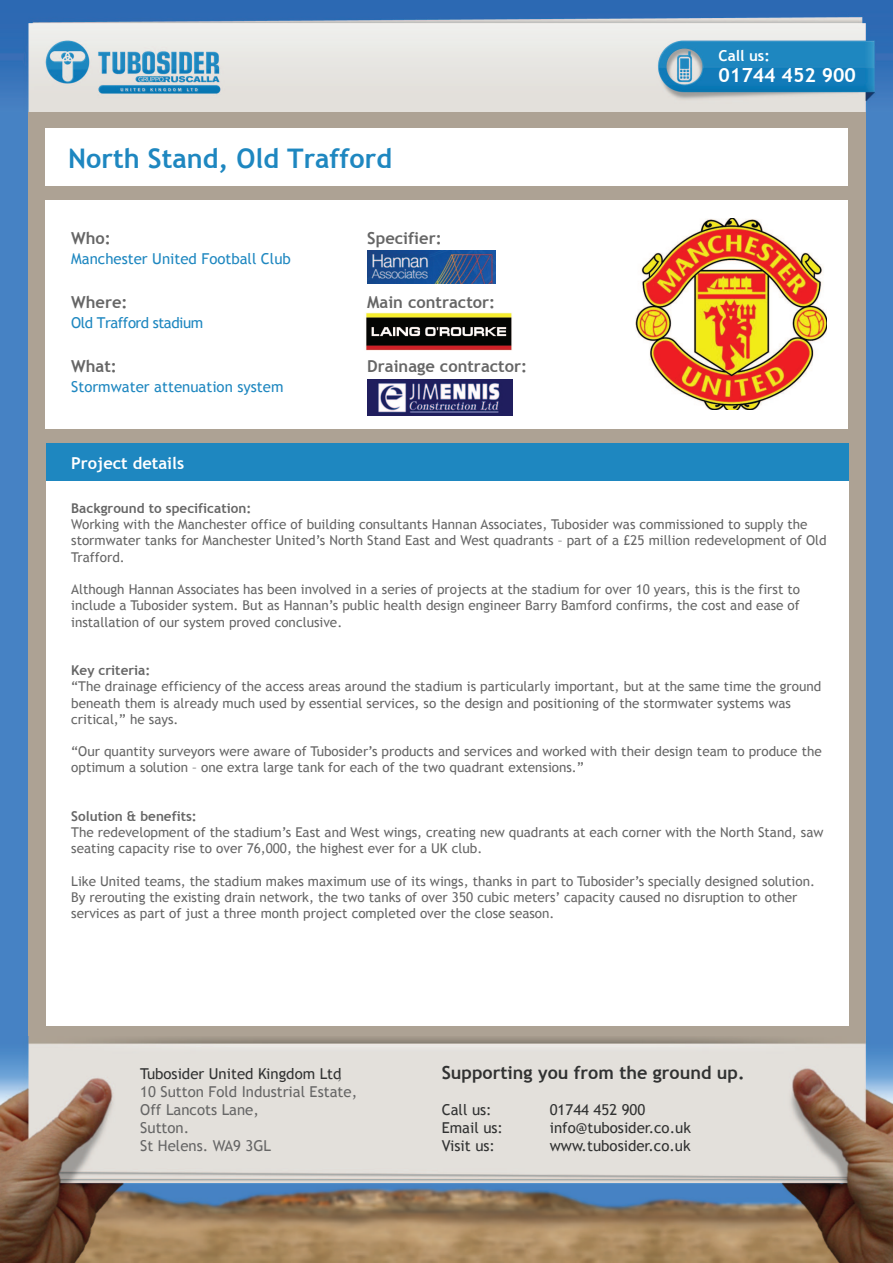
<style>
.page{position:relative;width:893px;height:1263px;background:#4682c4}
.page>*{position:absolute;margin:0;border:0;box-sizing:border-box;transform-origin:0 0}
.t1{font:700 27px "Trebuchet MS";color:#1e87c0}
.t2{font:700 19.5px "Trebuchet MS";color:#fff}
.t3{font:700 18px "Trebuchet MS";color:#313232}
.t4{font:700 16.5px "Trebuchet MS";color:#666}
.t5{font:700 16.5px "Trebuchet MS";color:#fff}
.t6{font:15px/18px "Trebuchet MS";color:#666}
.t7{font:15px "Trebuchet MS";color:#313232}
.t8{font:15px "Trebuchet MS";color:#1e87c0}
.t9{font:15px "Trebuchet MS";letter-spacing:-.03em;color:#1e87c0}
.t10{font:700 15px "Trebuchet MS";color:#fff}
.t11{font:13.5px/16.2px "Trebuchet MS";color:#666}
.t12{font:700 13.5px "Trebuchet MS";color:#666}
.s1{color:#313232}
</style>
<div class="page">
<div style="left:28px;top:1px;width:838px;height:1262px;background:#ada294"></div>
<img style="left:0;top:0;width:893px;height:112px">
<img style="left:0;top:1036px;width:893px;height:227px">
<div style="left:45px;top:128px;width:803px;height:57px;background:#fff"></div>
<div style="left:45px;top:200px;width:803px;height:228px;background:#fff"></div>
<img style="left:635px;top:219px;width:191px;height:191px">
<img style="left:368px;top:251px;width:127px;height:32px">
<img style="left:366px;top:313px;width:146px;height:38px">
<img style="left:368px;top:379px;width:145px;height:37px">
<div style="left:46px;top:481px;width:802px;height:544px;background:#fff"></div>
<div style="left:46px;top:443px;width:802px;height:38px;background:#1e87c0"></div>
<h1 class="t1" style="left:68px;top:142px;width:325px">North Stand, Old Trafford</h1>
<p class="t4" style="left:71px;top:228px;width:41px">Who:</p>
<p class="t8" style="left:71px;top:250px;width:221px">Manchester United Football Club</p>
<p class="t4" style="left:71px;top:292px;width:58px">Where:</p>
<p class="t9" style="left:71px;top:314px;width:134px">Old Trafford stadium</p>
<p class="t4" style="left:71px;top:356px;width:47px">What:</p>
<p class="t8" style="left:71px;top:378px;width:214px">Stormwater attenuation system</p>
<p class="t5" style="left:71px;top:453px;width:114px">Project details</p>
<p class="t4" style="left:367px;top:228px;width:76px">Specifier:</p>
<p class="t4" style="left:367px;top:292px;width:130px">Main contractor:</p>
<p class="t4" style="left:367px;top:356px;width:161px">Drainage contractor:</p>
<p class="t10" style="left:718px;top:46px;width:53px">Call us:</p>
<h2 class="t2" style="left:718px;top:63px;width:139px">01744 452 900</h2>
<p class="t12" style="left:71px;top:500px;width:182px">Background to specification:</p>
<p class="t11" style="left:71px;top:517px;width:757px">Working with the Manchester office of building consultants Hannan Associates, Tubosider was commissioned to supply the stormwater tanks for Manchester United’s North Stand East and West quadrants – part of a £25 million redevelopment of Old<br>Trafford.</p>
<p class="t11" style="left:71px;top:581px;width:730px;text-align:justify">Although Hannan Associates has been involved in a series of projects at the stadium for over 10 years, this is the first to include a Tubosider system. But as Hannan’s public health design engineer Barry Bamford confirms, the cost and ease of installation of our system proved conclusive.</p>
<p class="t12" style="left:71px;top:662px;width:81px">Key criteria:</p>
<p class="t11" style="left:71px;top:679px;width:752px">“The drainage efficiency of the access areas around the stadium is particularly important, but at the same time the ground beneath them is already much used by essential services, so the design and positioning of the stormwater systems was critical,” he says.</p>
<p class="t11" style="left:71px;top:743px;width:752px">“Our quantity surveyors were aware of Tubosider’s products and services and worked with their design team to produce the optimum a solution – one extra large tank for each of the two quadrant extensions.”</p>
<p class="t12" style="left:71px;top:808px;width:127px">Solution &amp; benefits:</p>
<p class="t11" style="left:71px;top:824px;width:754px">The redevelopment of the stadium’s East and West wings, creating new quadrants at each corner with the North Stand, saw seating capacity rise to over 76,000, the highest ever for a UK club.</p>
<p class="t11" style="left:71px;top:873px;width:745px">Like United teams, the stadium makes maximum use of its wings, thanks in part to Tubosider’s specially designed solution.<br>By rerouting the existing drain network, the two tanks of over 350 cubic meters’ capacity caused no disruption to other services as part of just a three month project completed over the close season.</p>
<p class="t6" style="left:140px;top:1064px;width:218px"><span class="s1">Tubosider United Kingdom Ltd</span>,<br>10 Sutton Fold Industrial Estate,<br>Off Lancots Lane,<br>Sutton.<br>St Helens. WA9 3GL</p>
<h3 class="t3" style="left:442px;top:1061px;width:304px">Supporting you from the ground up.</h3>
<p class="t7" style="left:442px;top:1100px;width:51px">Call us:</p>
<p class="t7" style="left:550px;top:1100px;width:97px">01744 452 900</p>
<p class="t7" style="left:442px;top:1118px;width:63px">Email us:</p>
<p class="t7" style="left:550px;top:1118px;width:143px">info@tubosider.co.uk</p>
<p class="t7" style="left:442px;top:1136px;width:55px">Visit us:</p>
<p class="t7" style="left:550px;top:1136px;width:142px">www.tubosider.co.uk</p>
</div>
